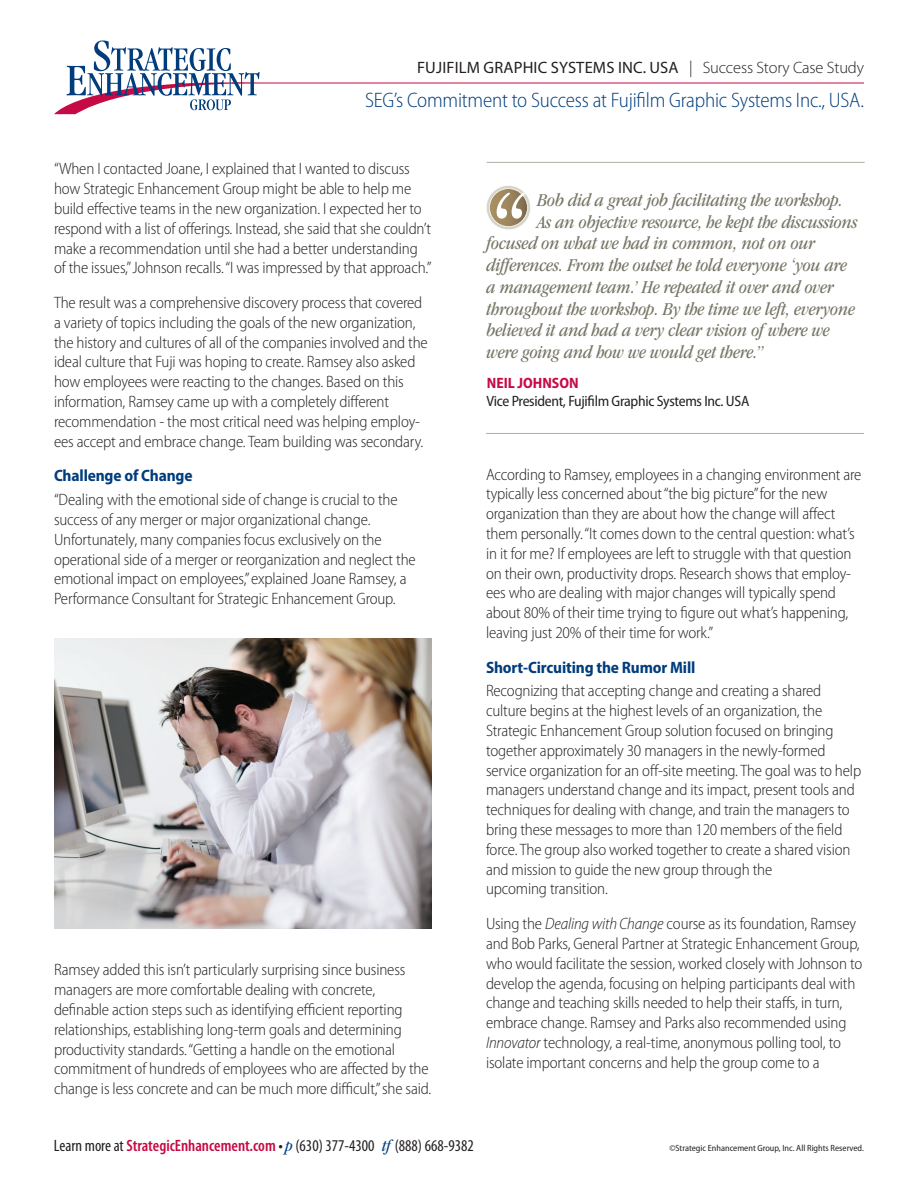
<style>
.page{position:relative;width:918px;height:1188px;background:#fff}
.page>*{position:absolute;margin:0;border:0;box-sizing:border-box;transform-origin:0 0}
.t1{font:300 semi-condensed 21px "Myriad Pro";letter-spacing:-.01em;color:#013d7d}
.quote_copy_2017{font:italic condensed 18.75px "ITC Garamond Std";letter-spacing:-.01em;color:#787667}
.body_copy_2017{font:300 semi-condensed 16.5px/19.8px "Myriad Pro";letter-spacing:-.01em;color:#231f20}
.t2{font:condensed 16.5px "Myriad Pro";color:#231f20}
.t3{font:16.5px "Myriad Pro";letter-spacing:.01em;color:#231f20}
.subhead_2017{font:700 semi-condensed 16.5px "Myriad Pro";letter-spacing:-.01em;color:#013d7d}
.quote_job_title{font:semi-condensed 15px "Myriad Pro";letter-spacing:-.02em;color:#231f20}
.quote_first_last_nam{font:700 semi-condensed 15px "Myriad Pro";color:#c60a45}
.t4{font:semi-condensed 9px "Myriad Pro";color:#231f20}
.s1{font-weight:300}
.s2{font-style:italic}
.s3{font-weight:600;color:#c60a45}
.s4{font-weight:600}
.s5{font-family:"ITC Garamond Std";font-style:italic;color:#013d7d}
</style>
<div class="page">
<hr style="left:232px;top:83px;width:632px;height:1px;background:#c60a45">
<svg style="left:54px;top:41px;width:206px;height:73px"></svg>
<img style="left:54px;top:639px;width:378px;height:289px">
<svg style="left:487px;top:186px;width:43px;height:43px"></svg>
<hr style="left:486px;top:433px;width:378px;height:1px;background:#b2aea6">
<hr style="left:487px;top:162px;width:378px;height:1px;background:#b2aea6">
<p class="t3" style="left:417px;top:57px;width:448px">FUJIFILM GRAPHIC SYSTEMS INC. USA <span class="s1">| Success Story Case Study</span></p>
<p class="t1" style="left:365px;top:89px;width:500px">SEG’s Commitment to Success at Fujifilm Graphic Systems Inc., USA.</p>
<p class="body_copy_2017" style="left:54px;top:159px;width:379px">“When I contacted Joane, I explained that I wanted to discuss how Strategic Enhancement Group might be able to help me build effective teams in the new organization. I expected her to respond with a list of offerings. Instead, she said that she couldn’t make a recommendation until she had a better understanding of the issues,” Johnson recalls. “I was impressed by that approach.”</p>
<p class="body_copy_2017" style="left:54px;top:293px;width:375px">The result was a comprehensive discovery process that covered a variety of topics including the goals of the new organization, the history and cultures of all of the companies involved and the ideal culture that Fuji was hoping to create. Ramsey also asked how employees were reacting to the changes. Based on this information, Ramsey came up with a completely different recommendation - the most critical need was helping employ&shy;ees accept and embrace change. Team building was secondary.</p>
<p class="subhead_2017" style="left:54px;top:467px;width:140px">Challenge of Change</p>
<p class="body_copy_2017" style="left:54px;top:490px;width:363px">“Dealing with the emotional side of change is crucial to the success of any merger or major organizational change.<br>Unfortunately, many companies focus exclusively on the operational side of a merger or reorganization and neglect the emotional impact on employees,” explained Joane Ramsey, a Performance Consultant for Strategic Enhancement Group.</p>
<p class="body_copy_2017" style="left:54px;top:960px;width:379px">Ramsey added this isn’t particularly surprising since business managers are more comfortable dealing with concrete, definable action steps such as identifying efficient reporting relationships, establishing long-term goals and determining productivity standards. “Getting a handle on the emotional commitment of hundreds of employees who are affected by the change is less concrete and can be much more difficult,” she said.</p>
<p class="quote_copy_2017" style="left:537px;top:190px;width:307px">Bob did a great job facilitating the workshop.</p>
<p class="quote_copy_2017" style="left:537px;top:211px;width:322px">As an objective resource, he kept the discussions</p>
<p class="quote_copy_2017" style="left:487px;top:233px;width:330px">focused on what we had in common, not on our</p>
<p class="quote_copy_2017" style="left:487px;top:255px;width:362px">differences. From the outset he told everyone ‘you are</p>
<p class="quote_copy_2017" style="left:487px;top:277px;width:349px">a management team.’ He repeated it over and over</p>
<p class="quote_copy_2017" style="left:487px;top:298px;width:370px">throughout the workshop. By the time we left, everyone</p>
<p class="quote_copy_2017" style="left:487px;top:320px;width:345px">believed it and had a very clear vision of where we</p>
<p class="quote_copy_2017" style="left:487px;top:342px;width:278px">were going and how we would get there.”</p>
<p class="quote_first_last_nam" style="left:487px;top:375px;width:93px">NEIL JOHNSON</p>
<p class="quote_job_title" style="left:487px;top:393px;width:264px">Vice President, Fujifilm Graphic Systems Inc. USA</p>
<p class="body_copy_2017" style="left:486px;top:465px;width:377px">According to Ramsey, employees in a changing environment are typically less concerned about “the big picture” for the new organization than they are about how the change will affect them personally. “It comes down to the central question: what’s in it for me? If employees are left to struggle with that question on their own, productivity drops. Research shows that employ&shy;ees who are dealing with major changes will typically spend about 80% of their time trying to figure out what’s happening, leaving just 20% of their time for work.”</p>
<p class="subhead_2017" style="left:486px;top:658px;width:211px">Short-Circuiting the Rumor Mill</p>
<p class="body_copy_2017" style="left:486px;top:681px;width:377px">Recognizing that accepting change and creating a shared culture begins at the highest levels of an organization, the Strategic Enhancement Group solution focused on bringing together approximately 30 managers in the newly-formed service organization for an off-site meeting. The goal was to help managers understand change and its impact, present tools and techniques for dealing with change, and train the managers to bring these messages to more than 120 members of the field force. The group also worked together to create a shared vision and mission to guide the new group through the<br>upcoming transition.</p>
<p class="body_copy_2017" style="left:486px;top:914px;width:378px">Using the <span class="s2">Dealing with Change</span> course as its foundation, Ramsey and Bob Parks, General Partner at Strategic Enhancement Group, who would facilitate the session, worked closely with Johnson to develop the agenda, focusing on helping participants deal with change and teaching skills needed to help their staffs, in turn, embrace change. Ramsey and Parks also recommended using <span class="s2">Innovator</span> technology, a real-time, anonymous polling tool, to isolate important concerns and help the group come to a</p>
<p class="t2" style="left:54px;top:1137px;width:421px">Learn more at <span class="s3">StrategicEnhancement.com</span> <span class="s4">•</span> <span class="s5">p</span> (630) 377-4300 <span class="s5">tf</span> (888) 668-9382</p>
<p class="t4" style="left:669px;top:1143px;width:196px">©Strategic Enhancement Group, Inc. All Rights Reserved.</p>
</div>
